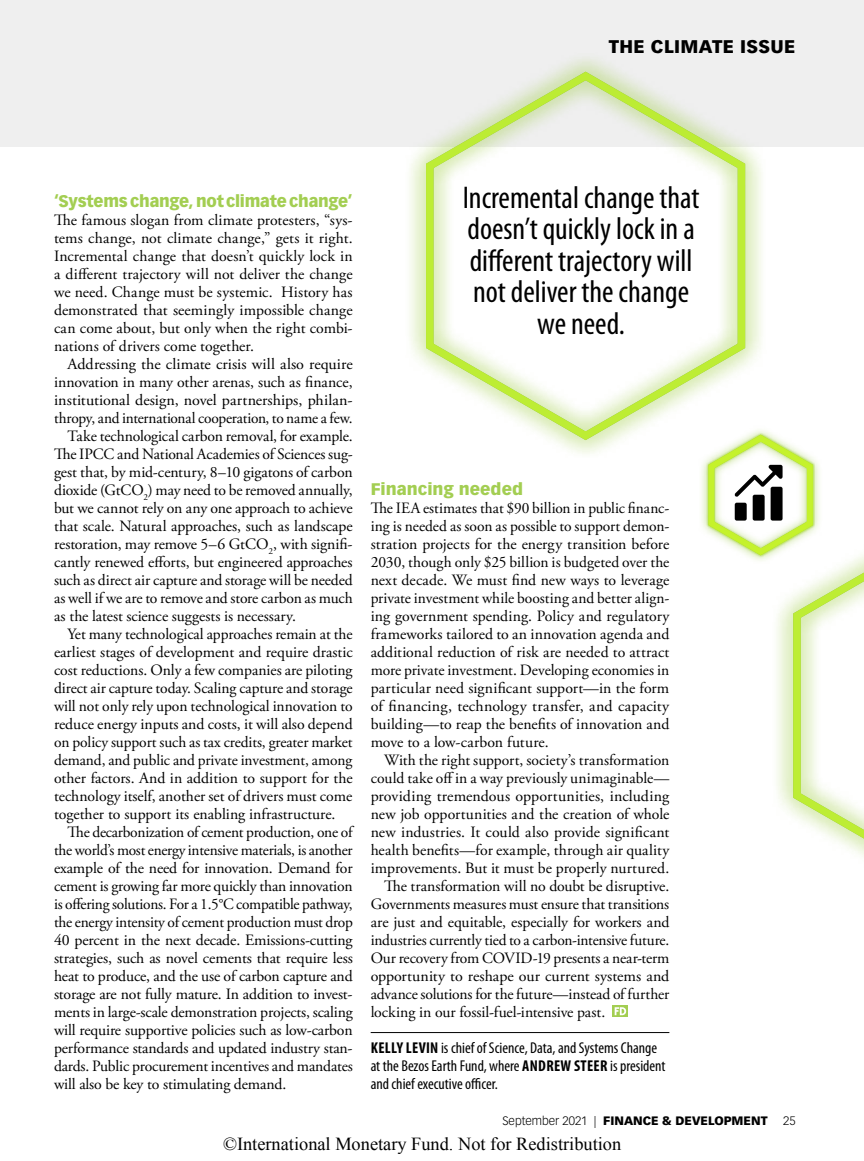
<style>
.page{position:relative;width:864px;height:1161px;background:#fff}
.page>*{position:absolute;margin:0;border:0;box-sizing:border-box;transform-origin:0 0}
.t1{font:condensed 31.5px/31.5px "Myriad Pro";color:#000;text-align:center}
.t2{font:18.3px "Times New Roman";color:#000}
.t3{font:900 18px "Vectora LT Std";letter-spacing:.02em;color:#000}
.t4{font:900 16.5px "Vectora LT Std";letter-spacing:-.01em;color:#a3ce52}
.t5{font:15.75px/18px "Adobe Garamond Pro";letter-spacing:-.005em;color:#000;text-align:justify}
.t6{font:condensed 15.75px/18px "Myriad Pro";color:#000}
.t7{font:15.75px "Adobe Garamond Pro";letter-spacing:.015em;color:#000}
.t8{font:900 12px "Vectora LT Std";color:#000}
.t9{font:300 12px "Vectora LT Std";color:#000}
.s1{font-weight:700}
.s2{font-weight:300}
</style>
<div class="page">
<div style="left:0;top:0;width:864px;height:147px;background:#efefef"></div>
<hr style="left:371px;top:1032px;width:298px;height:1px;background:#000">
<svg style="left:613px;top:1006px;width:15px;height:11px"></svg>
<svg style="left:615px;top:1007px;width:11px;height:8px"></svg>
<div style="left:404px;top:52px;width:363px;height:408px;background:#a3ce52;opacity:.75"></div>
<svg style="left:420px;top:67px;width:329px;height:377px"></svg>
<div style="left:698px;top:425px;width:125px;height:140px;background:#a3ce52;opacity:.75"></div>
<svg style="left:704px;top:431px;width:160px;height:426px"></svg>
<p class="t3" style="left:609px;top:36px;width:188px">THE CLIMATE ISSUE</p>
<p class="t4" style="left:54px;top:191px;width:300px">‘Systems change, not climate change’</p>
<p class="t5" style="left:54px;top:212px;width:300px">The famous slogan from climate protesters, “sys&shy;tems change, not climate change,” gets it right.<br>Incremental change that doesn’t quickly lock in a different trajectory will not deliver the change we need. Change must be systemic. History has demonstrated that seemingly impossible change can come about, but only when the right combi&shy;nations of drivers come together.</p>
<p class="t5" style="left:68px;top:356px;width:287px">Addressing the climate crisis will also require</p>
<p class="t5" style="left:54px;top:374px;width:300px">innovation in many other arenas, such as finance,</p>
<p class="t5" style="left:54px;top:392px;width:300px">institutional design, novel partnerships, philan-</p>
<p class="t5" style="left:54px;top:410px;width:300px">thropy, and international cooperation, to name a few.</p>
<p class="t5" style="left:68px;top:428px;width:287px">Take technological carbon removal, for example.</p>
<p class="t5" style="left:54px;top:446px;width:300px">The IPCC and National Academies of Sciences sug-</p>
<p class="t5" style="left:54px;top:464px;width:300px">gest that, by mid-century, 8–10 gigatons of carbon</p>
<p class="t5" style="left:54px;top:482px;width:300px">dioxide (GtCO<sub>2</sub>) may need to be removed annually,</p>
<p class="t5" style="left:54px;top:500px;width:300px">but we cannot rely on any one approach to achieve</p>
<p class="t5" style="left:54px;top:518px;width:300px">that scale. Natural approaches, such as landscape</p>
<p class="t5" style="left:54px;top:536px;width:300px">restoration, may remove 5–6 GtCO<sub>2</sub>, with signifi-</p>
<p class="t5" style="left:54px;top:554px;width:300px">cantly renewed efforts, but engineered approaches</p>
<p class="t5" style="left:54px;top:572px;width:300px">such as direct air capture and storage will be needed</p>
<p class="t5" style="left:54px;top:590px;width:300px">as well if we are to remove and store carbon as much</p>
<p class="t5" style="left:54px;top:608px;width:243px">as the latest science suggests is necessary.</p>
<p class="t5" style="left:68px;top:626px;width:287px">Yet many technological approaches remain at the</p>
<p class="t5" style="left:54px;top:644px;width:300px">earliest stages of development and require drastic</p>
<p class="t5" style="left:54px;top:662px;width:300px">cost reductions. Only a few companies are piloting</p>
<p class="t5" style="left:54px;top:680px;width:300px">direct air capture today. Scaling capture and storage</p>
<p class="t5" style="left:54px;top:698px;width:300px">will not only rely upon technological innovation to</p>
<p class="t5" style="left:54px;top:716px;width:300px">reduce energy inputs and costs, it will also depend</p>
<p class="t5" style="left:54px;top:734px;width:300px">on policy support such as tax credits, greater market</p>
<p class="t5" style="left:54px;top:752px;width:300px">demand, and public and private investment, among</p>
<p class="t5" style="left:54px;top:770px;width:300px">other factors. And in addition to support for the</p>
<p class="t5" style="left:54px;top:788px;width:300px">technology itself, another set of drivers must come</p>
<p class="t5" style="left:54px;top:806px;width:283px">together to support its enabling infrastructure.</p>
<p class="t5" style="left:68px;top:824px;width:287px">The decarbonization of cement production, one of</p>
<p class="t5" style="left:54px;top:842px;width:300px">the world’s most energy intensive materials, is another</p>
<p class="t5" style="left:54px;top:860px;width:300px">example of the need for innovation. Demand for</p>
<p class="t5" style="left:54px;top:878px;width:300px">cement is growing far more quickly than innovation</p>
<p class="t5" style="left:54px;top:896px;width:300px">is offering solutions. For a 1.5°C compatible pathway,</p>
<p class="t5" style="left:54px;top:914px;width:300px">the energy intensity of cement production must drop</p>
<p class="t5" style="left:54px;top:932px;width:300px">40 percent in the next decade. Emissions-cutting</p>
<p class="t5" style="left:54px;top:950px;width:300px">strategies, such as novel cements that require less</p>
<p class="t5" style="left:54px;top:968px;width:300px">heat to produce, and the use of carbon capture and</p>
<p class="t5" style="left:54px;top:986px;width:300px">storage are not fully mature. In addition to invest-</p>
<p class="t5" style="left:54px;top:1004px;width:300px">ments in large-scale demonstration projects, scaling</p>
<p class="t5" style="left:54px;top:1022px;width:300px">will require supportive policies such as low-carbon</p>
<p class="t5" style="left:54px;top:1040px;width:300px">performance standards and updated industry stan-</p>
<p class="t5" style="left:54px;top:1058px;width:300px">dards. Public procurement incentives and mandates</p>
<p class="t5" style="left:54px;top:1076px;width:234px">will also be key to stimulating demand.</p>
<h1 class="t1" style="left:463px;top:182px;width:238px">Incremental change that doesn’t quickly lock in a different trajectory will not deliver the change we need.</h1>
<p class="t4" style="left:371px;top:479px;width:154px">Financing needed</p>
<p class="t5" style="left:371px;top:500px;width:300px">The IEA estimates that $90 billion in public financ&shy;ing is needed as soon as possible to support demon&shy;stration projects for the energy transition before 2030, though only $25 billion is budgeted over the next decade. We must find new ways to leverage private investment while boosting and better align&shy;ing government spending. Policy and regulatory frameworks tailored to an innovation agenda and additional reduction of risk are needed to attract more private investment. Developing economies in particular need significant support—in the form of financing, technology transfer, and capacity building—to reap the benefits of innovation and move to a low-carbon future.</p>
<p class="t5" style="left:384px;top:752px;width:287px">With the right support, society’s transformation</p>
<p class="t5" style="left:371px;top:770px;width:300px">could take off in a way previously unimaginable—</p>
<p class="t5" style="left:371px;top:788px;width:300px">providing tremendous opportunities, including</p>
<p class="t5" style="left:371px;top:806px;width:300px">new job opportunities and the creation of whole</p>
<p class="t5" style="left:371px;top:824px;width:300px">new industries. It could also provide significant</p>
<p class="t7" style="left:371px;top:841px;width:300px">health benefits—for example, through air quality</p>
<p class="t5" style="left:371px;top:860px;width:300px">improvements. But it must be properly nurtured.</p>
<p class="t5" style="left:384px;top:878px;width:287px">The transformation will no doubt be disruptive.</p>
<p class="t5" style="left:371px;top:896px;width:300px">Governments measures must ensure that transitions</p>
<p class="t5" style="left:371px;top:914px;width:300px">are just and equitable, especially for workers and</p>
<p class="t5" style="left:371px;top:932px;width:300px">industries currently tied to a carbon-intensive future.</p>
<p class="t5" style="left:371px;top:950px;width:300px">Our recovery from COVID-19 presents a near-term</p>
<p class="t5" style="left:371px;top:968px;width:300px">opportunity to reshape our current systems and</p>
<p class="t5" style="left:371px;top:986px;width:300px">advance solutions for the future—instead of further</p>
<p class="t5" style="left:371px;top:1004px;width:236px">locking in our fossil-fuel-intensive past.</p>
<p class="t6" style="left:371px;top:1039px;width:296px"><span class="s1">KELLY LEVIN</span> is chief of Science, Data, and Systems Change at the Bezos Earth Fund, where <span class="s1">ANDREW STEER</span> is president and chief executive officer.</p>
<p class="t8" style="left:502px;top:1113px;width:267px"><span class="s2">September 2021 |</span> FINANCE &amp; DEVELOPMENT</p>
<p class="t9" style="left:783px;top:1114px;width:14px">25</p>
<p class="t2" style="left:223px;top:1131px;width:400px">©International Monetary Fund. Not for Redistribution</p>
</div>
